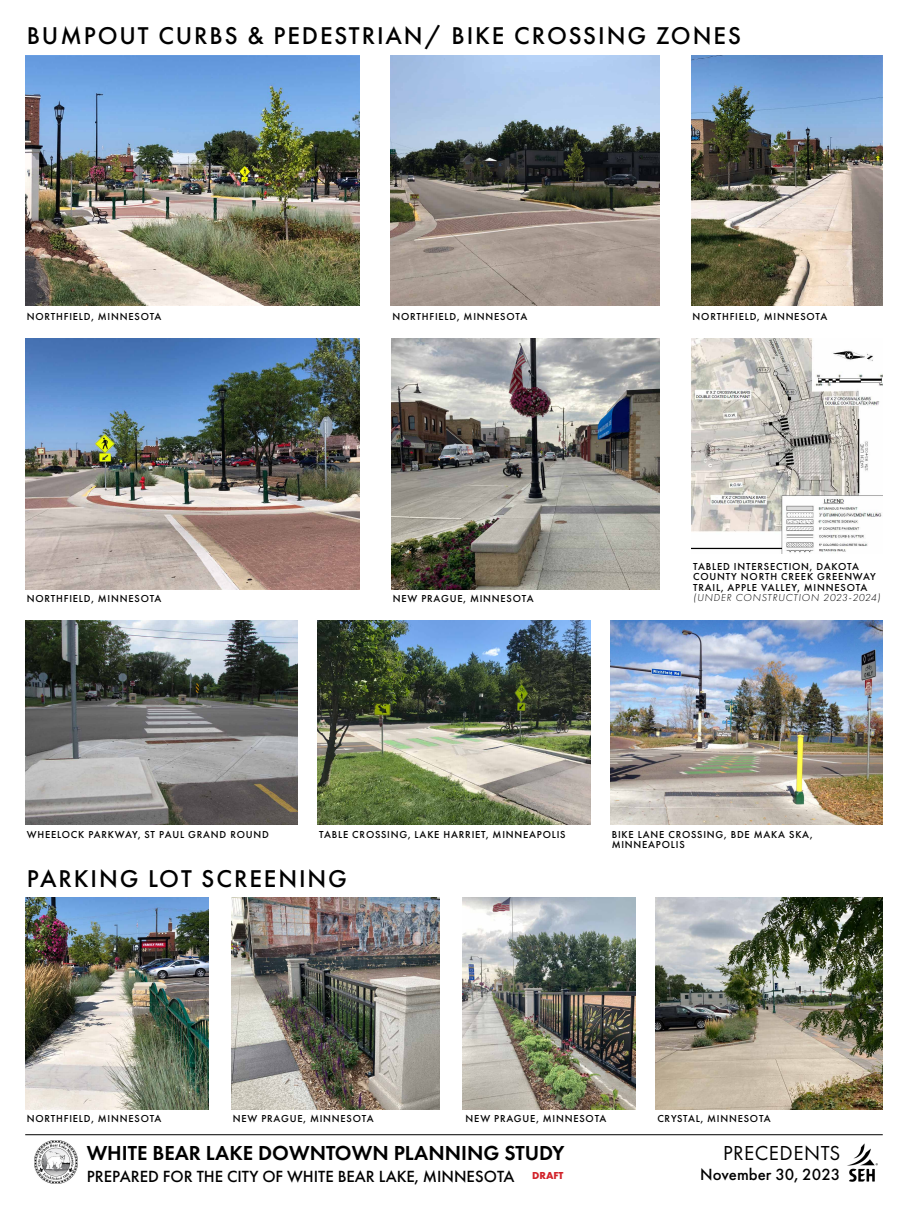
<style>
.page{position:relative;width:908px;height:1210px;background:#fff}
.page>*{position:absolute;margin:0;border:0;box-sizing:border-box;transform-origin:0 0}
.t1{font:500 25.2px "Futura PT";letter-spacing:.075em;color:#000}
.t2{font:600 21px "Futura PT";color:#000}
.t3{font:21px "Futura PT";letter-spacing:.025em;color:#000}
.t4{font:500 16.8px "Futura PT";color:#000}
.t5{font:500 10.5px/10.5px "Futura PT";letter-spacing:.075em;color:#000}
.t6{font:italic 300 10.5px "Futura PT";letter-spacing:.075em;color:#000}
</style>
<div class="page">
<img style="left:847px;top:1143px;width:31px;height:39px">
<img style="left:35px;top:1140px;width:42px;height:43px">
<hr style="left:25px;top:1134px;width:857px;height:1px;background:#000">
<img style="left:25px;top:55px;width:334px;height:250px">
<img style="left:691px;top:55px;width:191px;height:250px">
<img style="left:391px;top:55px;width:268px;height:250px">
<img style="left:25px;top:338px;width:334px;height:251px">
<img style="left:391px;top:338px;width:268px;height:251px">
<img style="left:25px;top:620px;width:272px;height:205px">
<img style="left:317px;top:620px;width:273px;height:205px">
<img style="left:610px;top:620px;width:272px;height:205px">
<img style="left:655px;top:897px;width:227px;height:213px">
<img style="left:25px;top:897px;width:183px;height:213px">
<img style="left:231px;top:897px;width:208px;height:213px">
<img style="left:462px;top:897px;width:173px;height:213px">
<img style="left:691px;top:338px;width:191px;height:215px">
<h1 class="t1" style="left:27px;top:21px;width:715px">BUMPOUT CURBS &amp; PEDESTRIAN/ BIKE CROSSING ZONES</h1>
<p class="t5" style="left:27px;top:311px;width:136px">NORTHFIELD, MINNESOTA</p>
<p class="t5" style="left:392px;top:311px;width:136px">NORTHFIELD, MINNESOTA</p>
<p class="t5" style="left:692px;top:311px;width:136px">NORTHFIELD, MINNESOTA</p>
<p class="t5" style="left:27px;top:593px;width:136px">NORTHFIELD, MINNESOTA</p>
<p class="t5" style="left:392px;top:593px;width:142px">NEW PRAGUE, MINNESOTA</p>
<p class="t5" style="left:693px;top:561px;width:184px">TABLED INTERSECTION, DAKOTA<br>COUNTY NORTH CREEK GREENWAY<br>TRAIL, APPLE VALLEY, MINNESOTA</p>
<p class="t6" style="left:693px;top:591px;width:188px">(UNDER CONSTRUCTION 2023-2024)</p>
<p class="t5" style="left:27px;top:829px;width:243px">WHEELOCK PARKWAY, ST PAUL GRAND ROUND</p>
<p class="t5" style="left:319px;top:829px;width:248px">TABLE CROSSING, LAKE HARRIET, MINNEAPOLIS</p>
<p class="t5" style="left:611px;top:829px;width:202px">BIKE LANE CROSSING, BDE MAKA SKA,<br>MINNEAPOLIS</p>
<h1 class="t1" style="left:27px;top:863px;width:322px">PARKING LOT SCREENING</h1>
<p class="t5" style="left:27px;top:1113px;width:136px">NORTHFIELD, MINNESOTA</p>
<p class="t5" style="left:233px;top:1113px;width:142px">NEW PRAGUE, MINNESOTA</p>
<p class="t5" style="left:465px;top:1113px;width:142px">NEW PRAGUE, MINNESOTA</p>
<p class="t5" style="left:657px;top:1113px;width:115px">CRYSTAL, MINNESOTA</p>
<h2 class="t3" style="left:722px;top:1140px;width:119px">PRECEDENTS</h2>
<h2 class="t2" style="left:87px;top:1139px;width:479px">WHITE BEAR LAKE DOWNTOWN PLANNING STUDY</h2>
<h3 class="t4" style="left:87px;top:1166px;width:478px">PREPARED FOR THE CITY OF WHITE BEAR LAKE, MINNESOTA <sup>DRAFT</sup></h3>
<h3 class="t4" style="left:700px;top:1164px;width:142px">November 30, 2023</h3>
</div>
